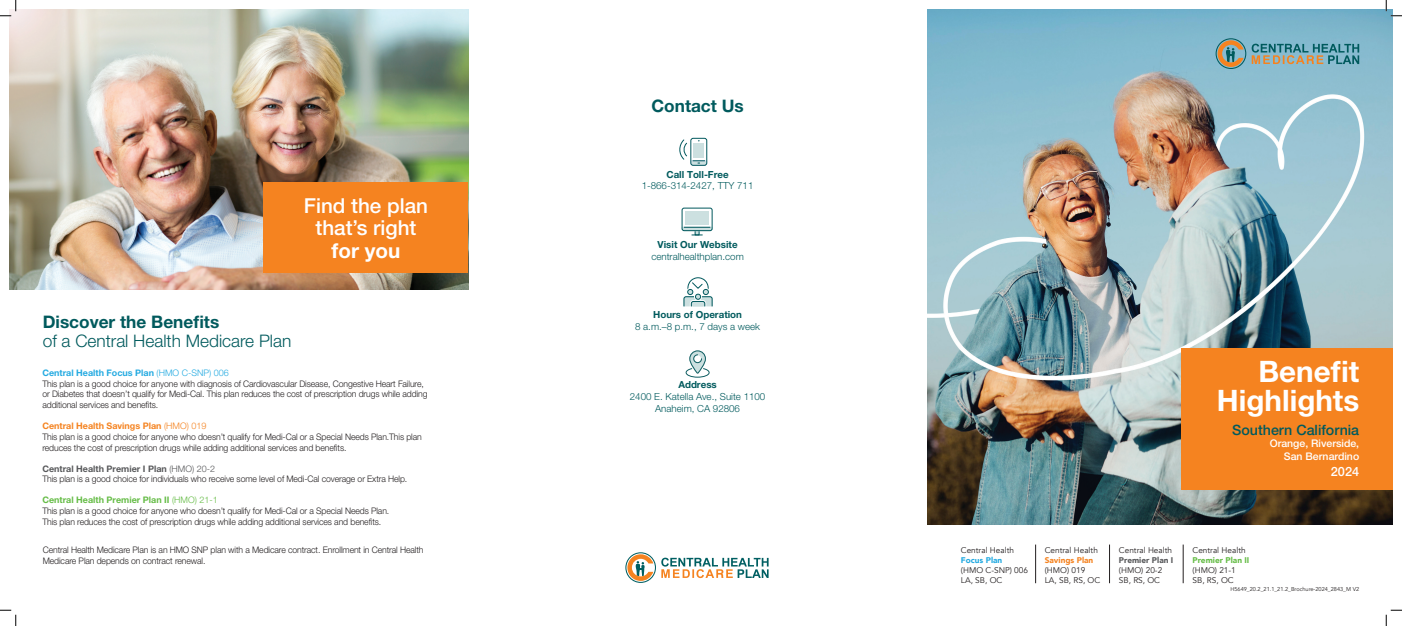
<style>
.page{position:relative;width:1402px;height:626px;background:#fff}
.page>*{position:absolute;margin:0;border:0;box-sizing:border-box;transform-origin:0 0}
.t1{font:700 29.55px/29.2px "Helvetica Neue LT Pro";color:#fff;text-align:right}
.t2{font:500 20.62px/22.5px "Helvetica Neue LT Pro";color:#fff;text-align:center}
.t3{font:700 20.62px "Helvetica Neue LT Pro";color:#fff}
.t4{font:700 17.25px "Helvetica Neue LT Pro";color:#005a5d}
.t5{font:300 17.25px "Helvetica Neue LT Pro";color:#005a5d}
.t6{font:500 14.25px "Helvetica Neue LT Pro";color:#005a5d}
.t7{font:500 12.75px "Helvetica Neue LT Pro";color:#fff}
.t8{font:500 10.5px/12.8px "Helvetica Neue LT Pro";color:#fff;text-align:right}
.t9{font:300 9.75px/11.7px "Helvetica Neue LT Pro";color:#005a5d;text-align:center}
.t10{font:700 9.75px "Helvetica Neue LT Pro";color:#005a5d}
.t11{font:300 9px/10.8px "Helvetica Neue LT Pro";letter-spacing:-.01em;color:#231f20;scale:.96 1}
.t12{font:8.25px/9.9px "Avenir";color:#231f20}
.t13{font:900 8.25px "Avenir";color:#65bc46}
.t14{font:900 8.25px "Avenir";color:#57585a}
.t15{font:900 8.25px "Avenir";color:#f58320}
.t16{font:900 8.25px "Avenir";color:#24aae1}
.t17{font:5.62px "Avenir";color:#231f20}
.s1{font-weight:700;color:#24aae1}
.s2{color:#24aae1}
.s3{font-weight:700;color:#f58320}
.s4{color:#f58320}
.s5{font-weight:700;color:#57585a}
.s6{color:#57585a}
.s7{font-weight:700;color:#65bc46}
.s8{color:#65bc46}
</style>
<div class="page">
<img style="left:927px;top:9px;width:466px;height:515px">
<img style="left:9px;top:9px;width:459px;height:280px">
<svg style="left:1215px;top:38px;width:144px;height:31px;background:#7ea4a7"></svg>
<div style="left:1181px;top:348px;width:212px;height:141px;background:#f58320"></div>
<svg style="left:679px;top:137px;width:28px;height:29px"></svg>
<div style="left:693px;top:143px;width:11px;height:15px;background:#cce0e0"></div>
<svg style="left:685px;top:350px;width:25px;height:28px"></svg>
<svg style="left:683px;top:277px;width:30px;height:30px"></svg>
<svg style="left:681px;top:207px;width:32px;height:28px"></svg>
<div style="left:685px;top:211px;width:24px;height:14px;background:#cce0e0"></div>
<svg style="left:625px;top:552px;width:143px;height:30px"></svg>
<hr style="left:1035px;top:544px;width:1px;height:39px;background:#231f20">
<hr style="left:1109px;top:544px;width:1px;height:39px;background:#231f20">
<hr style="left:1183px;top:544px;width:1px;height:39px;background:#231f20">
<div style="left:264px;top:182px;width:204px;height:91px;background:#f58320"></div>
<svg style="left:0;top:0;width:17px;height:17px"></svg>
<svg style="left:0;top:609px;width:17px;height:17px"></svg>
<svg style="left:1386px;top:0;width:16px;height:17px"></svg>
<svg style="left:1386px;top:609px;width:16px;height:17px"></svg>
<h2 class="t2" style="left:304px;top:194px;width:126px">Find the plan that’s right</h2>
<h2 class="t3" style="left:331px;top:238px;width:70px">for you</h2>
<h3 class="t4" style="left:43px;top:311px;width:178px">Discover the Benefits</h3>
<h3 class="t5" style="left:43px;top:330px;width:250px">of a Central Health Medicare Plan</h3>
<p class="t11" style="left:42px;top:367px;width:403px"><span class="s1">Central Health Focus Plan</span> <span class="s2">(HMO C-SNP) 006<br></span>This plan is a good choice for anyone with diagnosis of Cardiovascular Disease, Congestive Heart Failure, or Diabetes that doesn’t qualify for Medi-Cal. This plan reduces the cost of prescription drugs while adding additional services and benefits.</p>
<p class="t11" style="left:42px;top:420px;width:397px"><span class="s3">Central Health Savings Plan</span> <span class="s4">(HMO) 019<br></span>This plan is a good choice for anyone who doesn’t qualify for Medi-Cal or a Special Needs Plan.This plan reduces the cost of prescription drugs while adding additional services and benefits.</p>
<p class="t11" style="left:42px;top:463px;width:382px"><span class="s5">Central Health Premier I Plan</span> <span class="s6">(HMO) 20-2<br></span>This plan is a good choice for individuals who receive some level of Medi-Cal coverage or Extra Help.</p>
<p class="t11" style="left:42px;top:494px;width:363px"><span class="s7">Central Health Premier Plan II</span> <span class="s8">(HMO) 21-1<br></span>This plan is a good choice for anyone who doesn’t qualify for Medi-Cal or a Special Needs Plan.<br>This plan reduces the cost of prescription drugs while adding additional services and benefits.</p>
<p class="t11" style="left:43px;top:544px;width:398px;line-height:10.5px">Central Health Medicare Plan is an HMO SNP plan with a Medicare contract. Enrollment in Central Health<br>Medicare Plan depends on contract renewal.</p>
<h3 class="t4" style="left:651px;top:95px;width:94px">Contact Us</h3>
<p class="t10" style="left:666px;top:168px;width:64px">Call Toll-Free</p>
<p class="t9" style="left:642px;top:180px;width:113px">1-866-314-2427, TTY 711</p>
<p class="t10" style="left:658px;top:238px;width:81px">Visit Our Website</p>
<p class="t9" style="left:651px;top:250px;width:94px">centralhealthplan.com</p>
<p class="t10" style="left:653px;top:308px;width:90px">Hours of Operation</p>
<p class="t9" style="left:635px;top:320px;width:126px">8 a.m.–8 p.m., 7 days a week</p>
<p class="t10" style="left:678px;top:379px;width:40px">Address</p>
<p class="t9" style="left:630px;top:390px;width:137px">2400 E. Katella Ave., Suite 1100<br>Anaheim, CA 92806</p>
<h1 class="t1" style="left:1217px;top:356px;width:144px">Benefit<br>Highlights</h1>
<h3 class="t6" style="left:1232px;top:421px;width:128px">Southern California</h3>
<p class="t8" style="left:1269px;top:437px;width:91px">Orange, Riverside,<br>San Bernardino</p>
<h3 class="t7" style="left:1331px;top:464px;width:30px">2024</h3>
<p class="t12" style="left:961px;top:545px;width:55px">Central Health</p>
<p class="t16" style="left:961px;top:553px;width:43px">Focus Plan</p>
<p class="t12" style="left:961px;top:565px;width:69px">(HMO C-SNP) 006<br>LA, SB, OC</p>
<p class="t12" style="left:1045px;top:545px;width:55px">Central Health</p>
<p class="t15" style="left:1045px;top:553px;width:50px">Savings Plan</p>
<p class="t12" style="left:1045px;top:565px;width:57px">(HMO) 019<br>LA, SB, RS, OC</p>
<p class="t12" style="left:1119px;top:545px;width:55px">Central Health</p>
<p class="t14" style="left:1119px;top:553px;width:56px">Premier Plan I</p>
<p class="t12" style="left:1119px;top:565px;width:45px">(HMO) 20-2<br>SB, RS, OC</p>
<p class="t12" style="left:1192px;top:545px;width:55px">Central Health</p>
<p class="t13" style="left:1192px;top:553px;width:58px">Premier Plan II</p>
<p class="t12" style="left:1192px;top:565px;width:45px">(HMO) 21-1<br>SB, RS, OC</p>
<p class="t17" style="left:1230px;top:585px;width:130px">H5649_20.2_21.1_21.2_Brochure-2024_2843_M V2</p>
</div>
